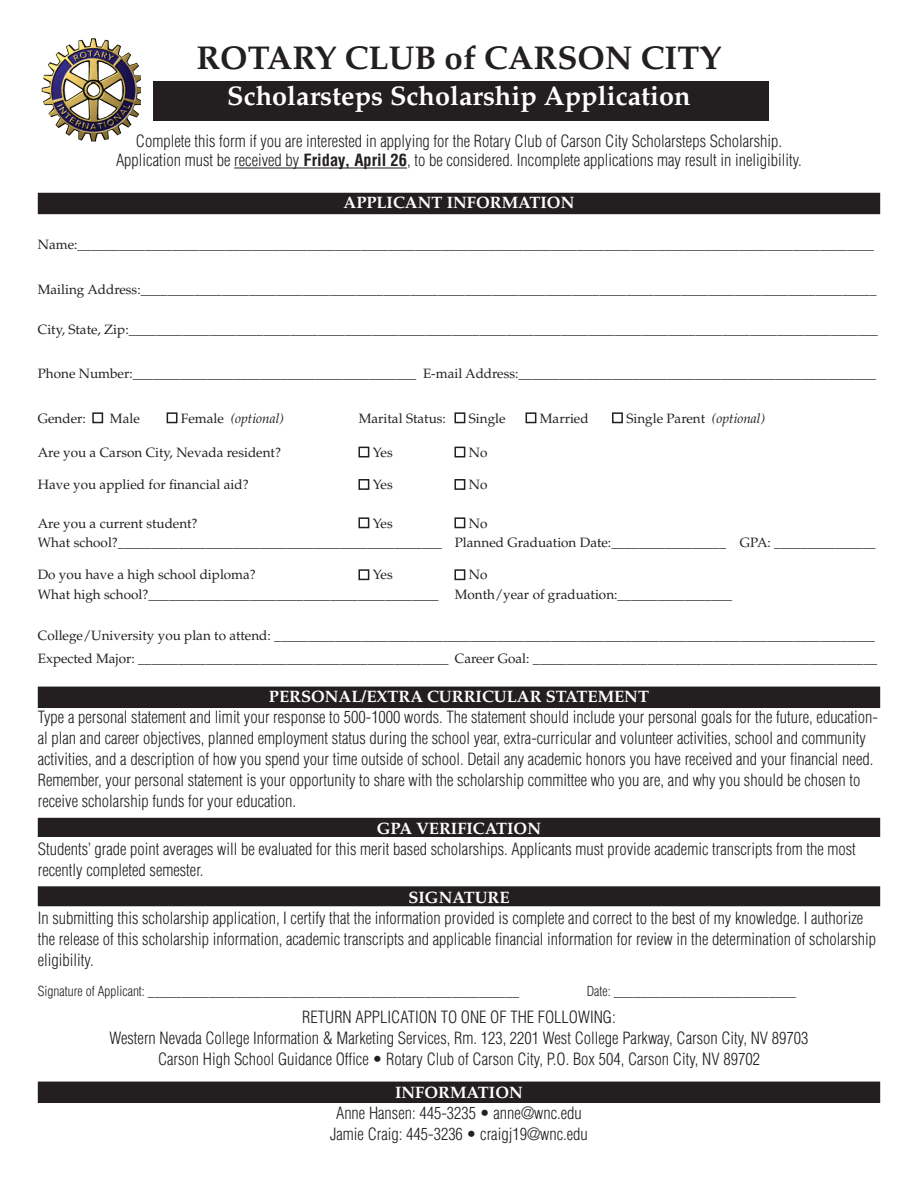
<style>
.page{position:relative;width:918px;height:1188px;background:#fff}
.page>*{position:absolute;margin:0;border:0;box-sizing:border-box;transform-origin:0 0}
.t1{font:700 33px "Palatino LT Std";color:#231f20}
.t2{font:700 27px "Palatino LT Std";color:#fff}
.t3{font:300 condensed 16.5px/21px "Helvetica LT Std";color:#231f20;text-align:center}
.t4{font:700 16.5px "Palatino LT Std";color:#fff}
.t5{font:13.5px/19.5px "Palatino LT Std";color:#231f20}
.t6{font:300 condensed 13.5px "Helvetica LT Std";color:#231f20}
.t7{font:italic 13.5px "Palatino LT Std";color:#231f20}
.s1{font-weight:700}
.s2{font-style:normal}
.s3{font-style:italic}
</style>
<div class="page">
<div style="left:153px;top:82px;width:616px;height:39px;background:#231f20"></div>
<div style="left:39px;top:194px;width:840px;height:19px;background:#231f20"></div>
<div style="left:38px;top:193px;width:842px;height:21px;border:2px solid #231f20"></div>
<div style="left:39px;top:687px;width:840px;height:20px;background:#231f20"></div>
<div style="left:38px;top:687px;width:842px;height:21px;border:2px solid #231f20"></div>
<div style="left:39px;top:819px;width:840px;height:17px;background:#231f20"></div>
<div style="left:38px;top:818px;width:842px;height:19px;border:2px solid #231f20"></div>
<div style="left:39px;top:887px;width:840px;height:19px;background:#231f20"></div>
<div style="left:38px;top:886px;width:842px;height:20px;border:2px solid #231f20"></div>
<div style="left:39px;top:1082px;width:840px;height:20px;background:#231f20"></div>
<div style="left:38px;top:1082px;width:842px;height:21px;border:2px solid #231f20"></div>
<img style="left:42px;top:38px;width:99px;height:103px">
<hr style="left:234px;top:168px;width:173px;height:1px;background:#231f20">
<div style="left:92px;top:412px;width:11px;height:11px;border:2px solid #231f20"></div>
<div style="left:167px;top:412px;width:10px;height:11px;border:2px solid #231f20"></div>
<div style="left:454px;top:412px;width:11px;height:11px;border:2px solid #231f20"></div>
<div style="left:526px;top:412px;width:10px;height:11px;border:2px solid #231f20"></div>
<div style="left:612px;top:412px;width:11px;height:11px;border:2px solid #231f20"></div>
<div style="left:358px;top:447px;width:11px;height:10px;border:2px solid #231f20"></div>
<div style="left:454px;top:447px;width:11px;height:10px;border:2px solid #231f20"></div>
<div style="left:358px;top:479px;width:11px;height:11px;border:2px solid #231f20"></div>
<div style="left:454px;top:479px;width:11px;height:11px;border:2px solid #231f20"></div>
<div style="left:358px;top:517px;width:11px;height:11px;border:2px solid #231f20"></div>
<div style="left:454px;top:517px;width:11px;height:11px;border:2px solid #231f20"></div>
<div style="left:358px;top:569px;width:11px;height:11px;border:2px solid #231f20"></div>
<div style="left:454px;top:569px;width:11px;height:11px;border:2px solid #231f20"></div>
<h1 class="t1" style="left:197px;top:39px;width:526px">ROTARY CLUB of CARSON CITY</h1>
<h2 class="t2" style="left:227px;top:80px;width:465px">Scholarsteps Scholarship Application</h2>
<p class="t3" style="left:116px;top:131px;width:687px;line-height:19.5px">Complete this form if you are interested in applying for the Rotary Club of Carson City Scholarsteps Scholarship.<br>Application must be received by <span class="s1">Friday, April 26</span>, to be considered. Incomplete applications may result in ineligibility.</p>
<p class="t4" style="left:344px;top:192px;width:232px">APPLICANT INFORMATION</p>
<p class="t5" style="left:38px;top:235px;width:838px">Name:______________________________________________________________________________________________________________________</p>
<p class="t5" style="left:38px;top:279px;width:840px">Mailing Address:_____________________________________________________________________________________________________________</p>
<p class="t5" style="left:38px;top:320px;width:842px">City, State, Zip:_______________________________________________________________________________________________________________</p>
<p class="t5" style="left:38px;top:364px;width:840px">Phone Number:__________________________________________ E-mail Address:_____________________________________________________</p>
<p class="t5" style="left:38px;top:408px;width:50px">Gender:</p>
<p class="t5" style="left:110px;top:408px;width:31px">Male</p>
<p class="t7" style="left:181px;top:410px;width:105px"><span class="s2">Female</span> (optional)</p>
<p class="t5" style="left:359px;top:408px;width:89px">Marital Status:</p>
<p class="t5" style="left:469px;top:408px;width:38px">Single</p>
<p class="t5" style="left:540px;top:408px;width:50px">Married</p>
<p class="t5" style="left:626px;top:408px;width:140px">Single Parent <span class="s3">(optional)</span></p>
<p class="t5" style="left:38px;top:443px;width:245px">Are you a Carson City, Nevada resident?</p>
<p class="t5" style="left:373px;top:443px;width:21px">Yes</p>
<p class="t5" style="left:469px;top:443px;width:20px">No</p>
<p class="t5" style="left:38px;top:475px;width:212px">Have you applied for financial aid?</p>
<p class="t5" style="left:373px;top:475px;width:21px">Yes</p>
<p class="t5" style="left:469px;top:475px;width:20px">No</p>
<p class="t5" style="left:38px;top:513px;width:161px">Are you a current student?</p>
<p class="t5" style="left:373px;top:513px;width:21px">Yes</p>
<p class="t5" style="left:38px;top:513px;width:839px;text-indent:431px">No<br>What school?________________________________________________ Planned Graduation Date:_________________ GPA: _______________</p>
<p class="t5" style="left:38px;top:565px;width:220px">Do you have a high school diploma?</p>
<p class="t5" style="left:373px;top:565px;width:21px">Yes</p>
<p class="t5" style="left:38px;top:565px;width:696px;text-indent:431px">No<br>What high school?___________________________________________ Month/year of graduation:_________________</p>
<p class="t5" style="left:38px;top:625px;width:841px;line-height:22.5px">College/University you plan to attend: _________________________________________________________________________________________<br>Expected Major: ______________________________________________ Career Goal: ___________________________________________________</p>
<p class="t4" style="left:269px;top:686px;width:382px">PERSONAL/EXTRA CURRICULAR STATEMENT</p>
<p class="t3" style="left:38px;top:706px;width:842px;text-align:left">Type a personal statement and limit your response to 500-1000 words. The statement should include your personal goals for the future, education&shy;al plan and career objectives, planned employment status during the school year, extra-curricular and volunteer activities, school and community activities, and a description of how you spend your time outside of school. Detail any academic honors you have received and your financial need.<br>Remember, your personal statement is your opportunity to share with the scholarship committee who you are, and why you should be chosen to receive scholarship funds for your education.</p>
<p class="t4" style="left:377px;top:818px;width:166px">GPA VERIFICATION</p>
<p class="t3" style="left:38px;top:838px;width:820px;text-align:left">Students’ grade point averages will be evaluated for this merit based scholarships. Applicants must provide academic transcripts from the most recently completed semester.</p>
<p class="t4" style="left:408px;top:887px;width:103px">SIGNATURE</p>
<p class="t3" style="left:38px;top:907px;width:840px;text-align:left">In submitting this scholarship application, I certify that the information provided is complete and correct to the best of my knowledge. I authorize the release of this scholarship information, academic transcripts and applicable financial information for review in the determination of scholarship eligibility.</p>
<p class="t6" style="left:38px;top:982px;width:483px">Signature of Applicant: _______________________________________________________</p>
<p class="t6" style="left:587px;top:982px;width:211px">Date: ___________________________</p>
<p class="t3" style="left:110px;top:1006px;width:700px">RETURN APPLICATION TO ONE OF THE FOLLOWING:<br>Western Nevada College Information &amp; Marketing Services, Rm. 123, 2201 West College Parkway, Carson City, NV 89703<br>Carson High School Guidance Office • Rotary Club of Carson City, P.O. Box 504, Carson City, NV 89702</p>
<p class="t4" style="left:395px;top:1082px;width:129px">INFORMATION</p>
<p class="t3" style="left:330px;top:1102px;width:259px">Anne Hansen: 445-3235 • anne@wnc.edu<br>Jamie Craig: 445-3236 • craigj19@wnc.edu</p>
</div>
